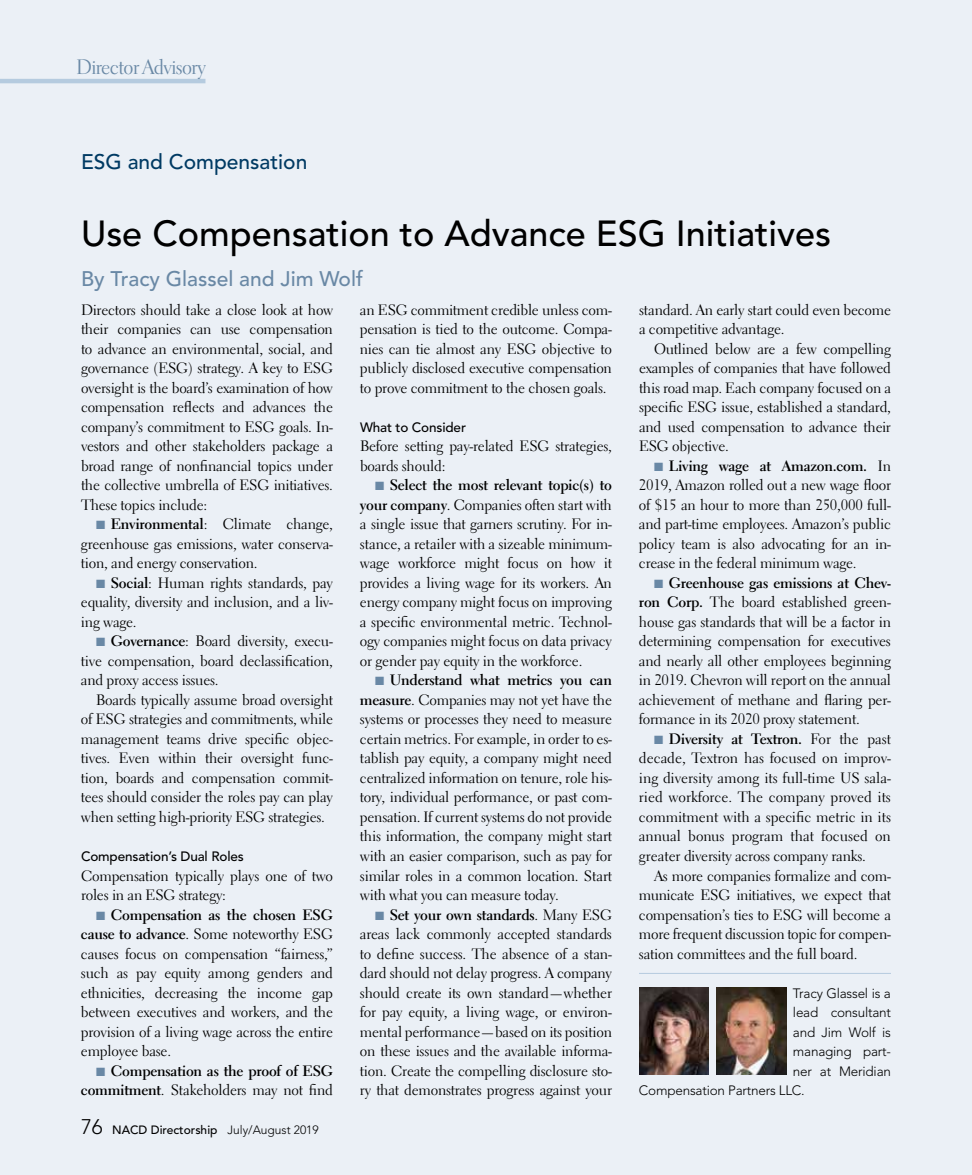
<style>
.page{position:relative;width:972px;height:1175px;background:#fff}
.page>*{position:absolute;margin:0;border:0;box-sizing:border-box;transform-origin:0 0}
.t1{font:500 36px "Avenir";color:#000}
.t2{font:500 21px "Avenir";color:#6988a5}
.t3{font:500 21px "Avenir";color:#003a63}
.t4{font:21px "Electra LH Display";letter-spacing:.005em;color:#6988a5}
.t5{font:300 21px "Avenir";color:#000}
.t6{font:15px/19.5px "Electra LH";letter-spacing:-.015em;color:#000;text-align:justify}
.t7{font:700 15px/19.5px "Electra LH";letter-spacing:-.015em;color:#000;text-align:right}
.t8{font:300 13.5px "Avenir";letter-spacing:-.015em;color:#000}
.t9{font:500 13.5px "Avenir";letter-spacing:-.01em;color:#000}
.t10{font:500 12px "Avenir";color:#000}
.t11{font:300 12px "Avenir";color:#000}
.s1{color:#6988a5}
.s2{font-weight:700}
.s3{font-weight:400}
.s4{font-weight:300}
</style>
<div class="page">
<div style="left:0;top:0;width:972px;height:1174px;background:#ebf0f6"></div>
<hr style="left:0;top:79px;width:205px;height:4px;background:#b5cbdf">
<hr style="left:639px;top:973px;width:252px;height:1px;background:#b5cbdf">
<img style="left:639px;top:987px;width:70px;height:87px">
<img style="left:717px;top:987px;width:69px;height:87px">
<h2 class="t4" style="left:77px;top:54px;width:130px">Director Advisory</h2>
<h2 class="t3" style="left:81px;top:150px;width:228px">ESG and Compensation</h2>
<h1 class="t1" style="left:81px;top:212px;width:752px">Use Compensation to Advance ESG Initiatives</h1>
<h2 class="t2" style="left:81px;top:267px;width:284px">By Tracy Glassel and Jim Wolf</h2>
<p class="t6" style="left:81px;top:300px;width:254px">Directors should take a close look at how their companies can use compensation to advance an environmental, social, and governance (ESG) strategy. A key to ESG oversight is the board’s examination of how compensation reflects and advances the company’s commitment to ESG goals. In&shy;vestors and other stakeholders package a broad range of nonfinancial topics under the collective umbrella of ESG initiatives.<br>These topics include:</p>
<p class="t6" style="left:81px;top:514px;width:254px;text-indent:15px"><span class="s1">■</span> <span class="s2">Environmental</span>: Climate change, greenhouse gas emissions, water conserva&shy;tion, and energy conservation.</p>
<p class="t6" style="left:81px;top:573px;width:254px;text-indent:15px"><span class="s1">■</span> <span class="s2">Social</span>: Human rights standards, pay equality, diversity and inclusion, and a liv&shy;ing wage.</p>
<p class="t6" style="left:81px;top:631px;width:253px;text-indent:15px"><span class="s1">■</span> <span class="s2">Governance</span>: Board diversity, execu&shy;tive compensation, board declassification, and proxy access issues.</p>
<p class="t6" style="left:81px;top:690px;width:254px;text-indent:15px">Boards typically assume broad oversight of ESG strategies and commitments, while management teams drive specific objec&shy;tives. Even within their oversight func&shy;tion, boards and compensation commit&shy;tees should consider the roles pay can play when setting high-priority ESG strategies.</p>
<p class="t9" style="left:81px;top:848px;width:164px">Compensation’s Dual Roles</p>
<p class="t6" style="left:81px;top:865px;width:254px">Compensation typically plays one of two roles in an ESG strategy:</p>
<p class="t6" style="left:81px;top:904px;width:254px;text-indent:15px"><span class="s1">■</span> <span class="s2">Compensation as the chosen ESG cause to advance</span>. Some noteworthy ESG causes focus on compensation “fairness,” such as pay equity among genders and ethnicities, decreasing the income gap between executives and workers, and the provision of a living wage across the entire employee base.</p>
<p class="t7" style="left:81px;top:1060px;width:254px"><span class="s1">■</span> Compensation as the proof of ESG commitment<span class="s3">. Stakeholders may not find</span></p>
<p class="t6" style="left:360px;top:300px;width:254px">an ESG commitment credible unless com&shy;pensation is tied to the outcome. Compa&shy;nies can tie almost any ESG objective to publicly disclosed executive compensation to prove commitment to the chosen goals.</p>
<p class="t9" style="left:360px;top:419px;width:108px">What to Consider</p>
<p class="t6" style="left:360px;top:436px;width:254px">Before setting pay-related ESG strategies, boards should:</p>
<p class="t6" style="left:360px;top:475px;width:254px;text-indent:15px"><span class="s1">■</span> <span class="s2">Select the most relevant topic(s) to your company</span>. Companies often start with a single issue that garners scrutiny. For in&shy;stance, a retailer with a sizeable minimum&shy;wage workforce might focus on how it provides a living wage for its workers. An energy company might focus on improving a specific environmental metric. Technol&shy;ogy companies might focus on data privacy or gender pay equity in the workforce.</p>
<p class="t6" style="left:360px;top:670px;width:254px;text-indent:15px"><span class="s1">■</span> <span class="s2">Understand what metrics you can measure</span>. Companies may not yet have the systems or processes they need to measure certain metrics. For example, in order to es&shy;tablish pay equity, a company might need centralized information on tenure, role his&shy;tory, individual performance, or past com&shy;pensation. If current systems do not provide this information, the company might start with an easier comparison, such as pay for similar roles in a common location. Start with what you can measure today.</p>
<p class="t6" style="left:360px;top:904px;width:254px;text-indent:15px"><span class="s1">■</span> <span class="s2">Set your own standards</span>. Many ESG areas lack commonly accepted standards to define success. The absence of a stan&shy;dard should not delay progress. A company should create its own standard—whether for pay equity, a living wage, or environ&shy;mental performance—based on its position on these issues and the available informa&shy;tion. Create the compelling disclosure sto&shy;ry that demonstrates progress against your</p>
<p class="t6" style="left:639px;top:300px;width:253px">standard. An early start could even become a competitive advantage.</p>
<p class="t6" style="left:639px;top:339px;width:254px;text-indent:15px">Outlined below are a few compelling examples of companies that have followed this road map. Each company focused on a specific ESG issue, established a standard, and used compensation to advance their ESG objective.</p>
<p class="t6" style="left:639px;top:456px;width:254px;text-indent:15px"><span class="s1">■</span> <span class="s2">Living wage at Amazon.com.</span> In 2019, Amazon rolled out a new wage floor of $15 an hour to more than 250,000 full&shy;and part-time employees. Amazon’s public policy team is also advocating for an in&shy;crease in the federal minimum wage.</p>
<p class="t6" style="left:639px;top:573px;width:254px;text-indent:15px"><span class="s1">■</span> <span class="s2">Greenhouse gas emissions at Chev&shy;ron Corp.</span> The board established green&shy;house gas standards that will be a factor in determining compensation for executives and nearly all other employees beginning in 2019. Chevron will report on the annual achievement of methane and flaring per&shy;formance in its 2020 proxy statement.</p>
<p class="t6" style="left:639px;top:729px;width:254px;text-indent:15px"><span class="s1">■</span> <span class="s2">Diversity at Textron.</span> For the past decade, Textron has focused on improv&shy;ing diversity among its full-time US sala&shy;ried workforce. The company proved its commitment with a specific metric in its annual bonus program that focused on greater diversity across company ranks.</p>
<p class="t6" style="left:639px;top:865px;width:254px;text-indent:15px">As more companies formalize and com&shy;municate ESG initiatives, we expect that compensation’s ties to ESG will become a more frequent discussion topic for compen&shy;sation committees and the full board.</p>
<p class="t8" style="left:793px;top:985px;width:100px">Tracy Glassel is a</p>
<p class="t8" style="left:793px;top:1004px;width:100px">lead consultant</p>
<p class="t8" style="left:793px;top:1024px;width:100px">and Jim Wolf is</p>
<p class="t8" style="left:793px;top:1043px;width:100px">managing part-</p>
<p class="t8" style="left:793px;top:1063px;width:100px">ner at Meridian</p>
<p class="t8" style="left:639px;top:1082px;width:167px">Compensation Partners LLC.</p>
<h2 class="t5" style="left:81px;top:1114px;width:23px">76</h2>
<p class="t10" style="left:112px;top:1122px;width:201px">NACD Directorship <span class="s4">September 2010</span></p>
<p class="t11" style="left:227px;top:1122px;width:93px">July/August 2019</p>
</div>
